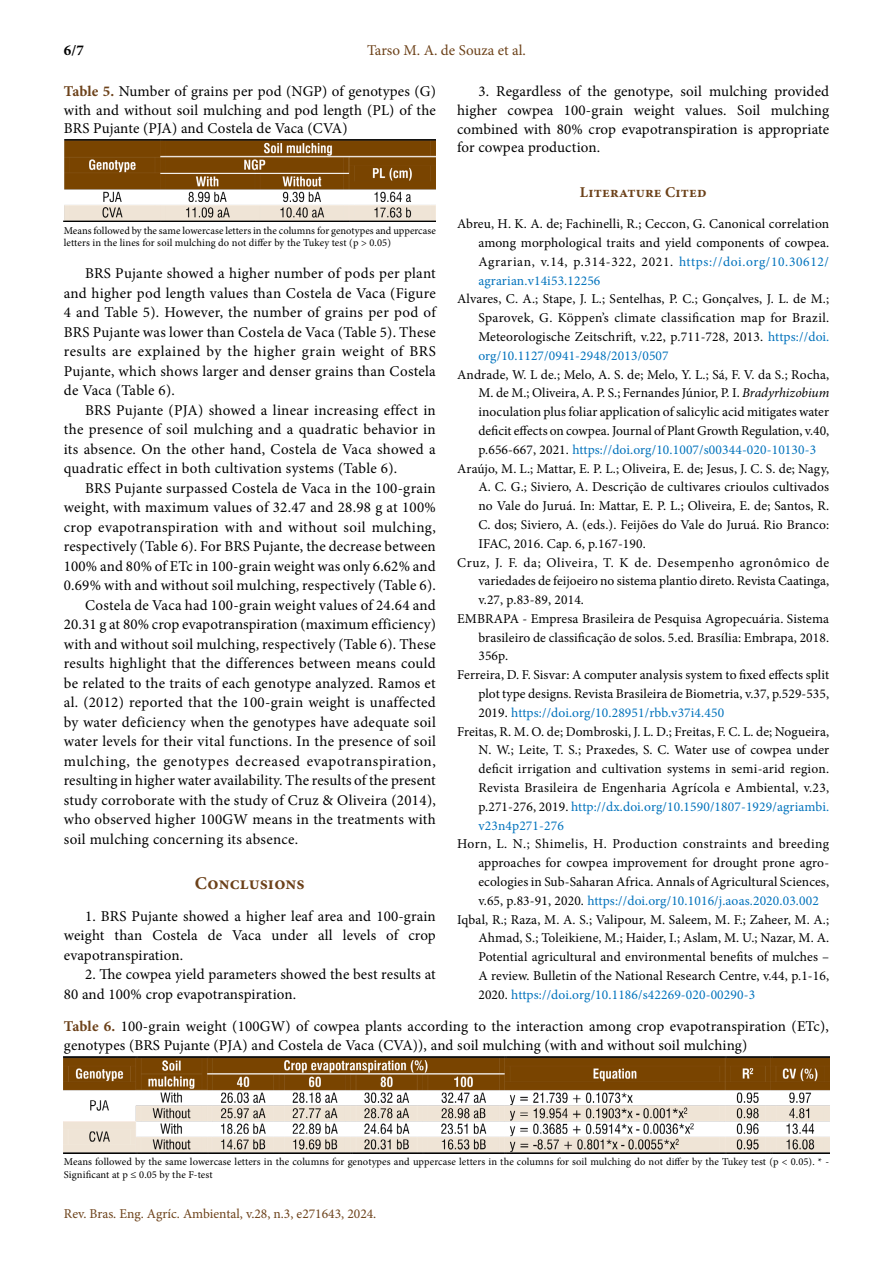
<style>
.page{position:relative;width:893px;height:1263px;background:#fff}
.page>*{position:absolute;margin:0;border:0;box-sizing:border-box;transform-origin:0 0}
.t1{font:700 18px "Minion Pro";letter-spacing:.01em;color:#6c4119}
.t2{font:15px/19.5px "Minion Pro";letter-spacing:.015em;color:#000;text-align:justify}
.t3{font:15px "Minion Pro";letter-spacing:.045em;color:#000}
.t4{font:15px "Minion Pro";color:#6c4119}
.t5{font:700 15px "Minion Pro";letter-spacing:.01em;color:#6c4119}
.t6{font:700 15px "Minion Pro";color:#000}
.t7{font:13.5px/18.8px "Minion Pro";letter-spacing:.01em;color:#000;text-align:justify}
.t8{font:13.5px "Minion Pro";letter-spacing:.01em;color:#0072bc}
.t9{font:13.5px "Minion Pro";color:#6c4119}
.t10{font:13.5px "Minion Pro";letter-spacing:.04em;color:#000}
.t11{font:10.5px/12.6px "Minion Pro";letter-spacing:.005em;color:#000}
.s1{font-weight:700;color:#6c4119}
.s2{color:#0072bc}
.s3{font-style:italic}
.s4{color:#000}
</style>
<div class="page">
<img style="left:64px;top:140px;width:372px;height:82px">
<img style="left:64px;top:1056px;width:765px;height:97px">
<p class="t6" style="left:64px;top:40px;width:21px">6/7</p>
<p class="t4" style="left:367px;top:40px;width:160px">Tarso M. A. de Souza et al.</p>
<p class="t2" style="left:64px;top:82px;width:373px;line-height:18.8px"><span class="s1">Table 5.</span> Number of grains per pod (NGP) of genotypes (G) with and without soil mulching and pod length (PL) of the BRS Pujante (PJA) and Costela de Vaca (CVA)</p>
<p class="t11" style="left:64px;top:224px;width:374px">Means followed by the same lowercase letters in the columns for genotypes and uppercase letters in the lines for soil mulching do not differ by the Tukey test (p &gt; 0.05)</p>
<p class="t2" style="left:64px;top:264px;width:374px;text-indent:21px">BRS Pujante showed a higher number of pods per plant and higher pod length values than Costela de Vaca (Figure 4 and Table 5). However, the number of grains per pod of BRS Pujante was lower than Costela de Vaca (Table 5). These results are explained by the higher grain weight of BRS Pujante, which shows larger and denser grains than Costela de Vaca (Table 6).</p>
<p class="t2" style="left:64px;top:400px;width:374px;text-indent:21px">BRS Pujante (PJA) showed a linear increasing effect in the presence of soil mulching and a quadratic behavior in its absence. On the other hand, Costela de Vaca showed a quadratic effect in both cultivation systems (Table 6).</p>
<p class="t2" style="left:85px;top:478px;width:352px">BRS Pujante surpassed Costela de Vaca in the 100-grain</p>
<p class="t2" style="left:64px;top:498px;width:374px">weight, with maximum values of 32.47 and 28.98 g at 100%</p>
<p class="t2" style="left:64px;top:517px;width:374px">crop evapotranspiration with and without soil mulching,</p>
<p class="t2" style="left:64px;top:537px;width:373px">respectively (Table 6). For BRS Pujante, the decrease between</p>
<p class="t2" style="left:64px;top:556px;width:374px">100% and 80% of ETc in 100-grain weight was only 6.62% and</p>
<p class="t2" style="left:64px;top:576px;width:374px">0.69% with and without soil mulching, respectively (Table 6).</p>
<p class="t2" style="left:85px;top:595px;width:352px">Costela de Vaca had 100-grain weight values of 24.64 and</p>
<p class="t2" style="left:64px;top:615px;width:374px">20.31 g at 80% crop evapotranspiration (maximum efficiency)</p>
<p class="t2" style="left:64px;top:634px;width:374px">with and without soil mulching, respectively (Table 6). These</p>
<p class="t2" style="left:64px;top:654px;width:374px">results highlight that the differences between means could</p>
<p class="t2" style="left:64px;top:673px;width:374px">be related to the traits of each genotype analyzed. Ramos et</p>
<p class="t2" style="left:64px;top:693px;width:374px">al. (2012) reported that the 100-grain weight is unaffected</p>
<p class="t2" style="left:64px;top:712px;width:374px">by water deficiency when the genotypes have adequate soil</p>
<p class="t2" style="left:64px;top:732px;width:374px">water levels for their vital functions. In the presence of soil</p>
<p class="t3" style="left:64px;top:751px;width:374px">mulching, the genotypes decreased evapotranspiration,</p>
<p class="t2" style="left:64px;top:771px;width:373px">resulting in higher water availability. The results of the present</p>
<p class="t2" style="left:64px;top:790px;width:374px">study corroborate with the study of Cruz &amp; Oliveira (2014),</p>
<p class="t2" style="left:64px;top:810px;width:374px">who observed higher 100GW means in the treatments with</p>
<p class="t2" style="left:64px;top:829px;width:236px">soil mulching concerning its absence.</p>
<p class="t1" style="left:195px;top:870px;width:111px">Conclusions</p>
<p class="t2" style="left:64px;top:906px;width:374px;text-indent:21px">1. BRS Pujante showed a higher leaf area and 100-grain weight than Costela de Vaca under all levels of crop evapotranspiration.</p>
<p class="t2" style="left:64px;top:965px;width:374px;text-indent:21px">2. The cowpea yield parameters showed the best results at<br>80 and 100% crop evapotranspiration.</p>
<p class="t2" style="left:457px;top:82px;width:374px;line-height:18.8px;text-indent:21px">3. Regardless of the genotype, soil mulching provided higher cowpea 100-grain weight values. Soil mulching combined with 80% crop evapotranspiration is appropriate for cowpea production.</p>
<p class="t5" style="left:580px;top:181px;width:128px">Literature Cited</p>
<p class="t7" style="left:478px;top:215px;width:352px;text-indent:-21px">Abreu, H. K. A. de; Fachinelli, R.; Ceccon, G. Canonical correlation among morphological traits and yield components of cowpea.<br>Agrarian, v.14, p.314-322, 2021. <span class="s2">https://doi.org/10.30612/ agrarian.v14i53.12256</span></p>
<p class="t7" style="left:478px;top:290px;width:352px;text-indent:-21px">Alvares, C. A.; Stape, J. L.; Sentelhas, P. C.; Gonçalves, J. L. de M.; Sparovek, G. Köppen’s climate classification map for Brazil.<br>Meteorologische Zeitschrift, v.22, p.711-728, 2013. <span class="s2">https://doi. org/10.1127/0941-2948/2013/0507</span></p>
<p class="t7" style="left:457px;top:365px;width:374px">Andrade, W. L de.; Melo, A. S. de; Melo, Y. L.; Sá, F. V. da S.; Rocha,</p>
<p class="t7" style="left:478px;top:384px;width:352px">M. de M.; Oliveira, A. P. S.; Fernandes Júnior, P. I. <span class="s3">Bradyrhizobium</span></p>
<p class="t7" style="left:478px;top:402px;width:352px">inoculation plus foliar application of salicylic acid mitigates water</p>
<p class="t7" style="left:478px;top:421px;width:352px">deficit effects on cowpea. Journal of Plant Growth Regulation, v.40,</p>
<p class="t8" style="left:478px;top:440px;width:339px"><span class="s4">p.656-667, 2021.</span> https://doi.org/10.1007/s00344-020-10130-3</p>
<p class="t7" style="left:457px;top:459px;width:373px">Araújo, M. L.; Mattar, E. P. L.; Oliveira, E. de; Jesus, J. C. S. de; Nagy,</p>
<p class="t7" style="left:478px;top:478px;width:352px">A. C. G.; Siviero, A. Descrição de cultivares crioulos cultivados</p>
<p class="t7" style="left:478px;top:496px;width:352px">no Vale do Juruá. In: Mattar, E. P. L.; Oliveira, E. de; Santos, R.</p>
<p class="t7" style="left:478px;top:515px;width:352px">C. dos; Siviero, A. (eds.). Feijões do Vale do Juruá. Rio Branco:</p>
<p class="t7" style="left:478px;top:534px;width:169px">IFAC, 2016. Cap. 6, p.167-190.</p>
<p class="t10" style="left:457px;top:553px;width:374px">Cruz, J. F. da; Oliveira, T. K de. Desempenho agronômico de</p>
<p class="t7" style="left:478px;top:572px;width:352px">variedades de feijoeiro no sistema plantio direto. Revista Caatinga,</p>
<p class="t7" style="left:478px;top:590px;width:107px">v.27, p.83-89, 2014.</p>
<p class="t7" style="left:457px;top:609px;width:374px">EMBRAPA - Empresa Brasileira de Pesquisa Agropecuária. Sistema</p>
<p class="t7" style="left:478px;top:628px;width:352px">brasileiro de classificação de solos. 5.ed. Brasília: Embrapa, 2018.</p>
<p class="t7" style="left:478px;top:647px;width:31px">356p.</p>
<p class="t7" style="left:457px;top:666px;width:374px">Ferreira, D. F. Sisvar: A computer analysis system to fixed effects split</p>
<p class="t7" style="left:478px;top:684px;width:352px">plot type designs. Revista Brasileira de Biometria, v.37, p.529-535,</p>
<p class="t8" style="left:478px;top:703px;width:247px"><span class="s4">2019.</span> https://doi.org/10.28951/rbb.v37i4.450</p>
<p class="t7" style="left:457px;top:722px;width:374px">Freitas, R. M. O. de; Dombroski, J. L. D.; Freitas, F. C. L. de; Nogueira,</p>
<p class="t7" style="left:478px;top:741px;width:352px">N. W.; Leite, T. S.; Praxedes, S. C. Water use of cowpea under</p>
<p class="t7" style="left:478px;top:760px;width:352px">deficit irrigation and cultivation systems in semi-arid region.</p>
<p class="t7" style="left:478px;top:778px;width:352px">Revista Brasileira de Engenharia Agrícola e Ambiental, v.23,</p>
<p class="t8" style="left:478px;top:797px;width:352px"><span class="s4">p.271-276, 2019.</span> http://dx.doi.org/10.1590/1807-1929/agriambi.</p>
<p class="t8" style="left:478px;top:816px;width:87px">v23n4p271-276</p>
<p class="t7" style="left:457px;top:835px;width:374px">Horn, L. N.; Shimelis, H. Production constraints and breeding</p>
<p class="t7" style="left:478px;top:854px;width:352px">approaches for cowpea improvement for drought prone agro-</p>
<p class="t7" style="left:478px;top:872px;width:352px">ecologies in Sub-Saharan Africa. Annals of Agricultural Sciences,</p>
<p class="t8" style="left:478px;top:891px;width:342px"><span class="s4">v.65, p.83-91, 2020.</span> https://doi.org/10.1016/j.aoas.2020.03.002</p>
<p class="t7" style="left:457px;top:910px;width:374px">Iqbal, R.; Raza, M. A. S.; Valipour, M. Saleem, M. F.; Zaheer, M. A.;</p>
<p class="t7" style="left:478px;top:929px;width:352px">Ahmad, S.; Toleikiene, M.; Haider, I.; Aslam, M. U.; Nazar, M. A.</p>
<p class="t7" style="left:478px;top:947px;width:352px">Potential agricultural and environmental benefits of mulches –</p>
<p class="t7" style="left:478px;top:966px;width:352px">A review. Bulletin of the National Research Centre, v.44, p.1-16,</p>
<p class="t8" style="left:478px;top:985px;width:278px"><span class="s4">2020.</span> https://doi.org/10.1186/s42269-020-00290-3</p>
<p class="t2" style="left:64px;top:1017px;width:766px;line-height:18.8px"><span class="s1">Table 6.</span> 100-grain weight (100GW) of cowpea plants according to the interaction among crop evapotranspiration (ETc), genotypes (BRS Pujante (PJA) and Costela de Vaca (CVA)), and soil mulching (with and without soil mulching)</p>
<p class="t11" style="left:64px;top:1156px;width:767px">Means followed by the same lowercase letters in the columns for genotypes and uppercase letters in the columns for soil mulching do not differ by the Tukey test (p &lt; 0.05). * -<br>Significant at p ≤ 0.05 by the F-test</p>
<p class="t9" style="left:64px;top:1204px;width:314px">Rev. Bras. Eng. Agríc. Ambiental, v.28, n.3, e271643, 2024.</p>
</div>
